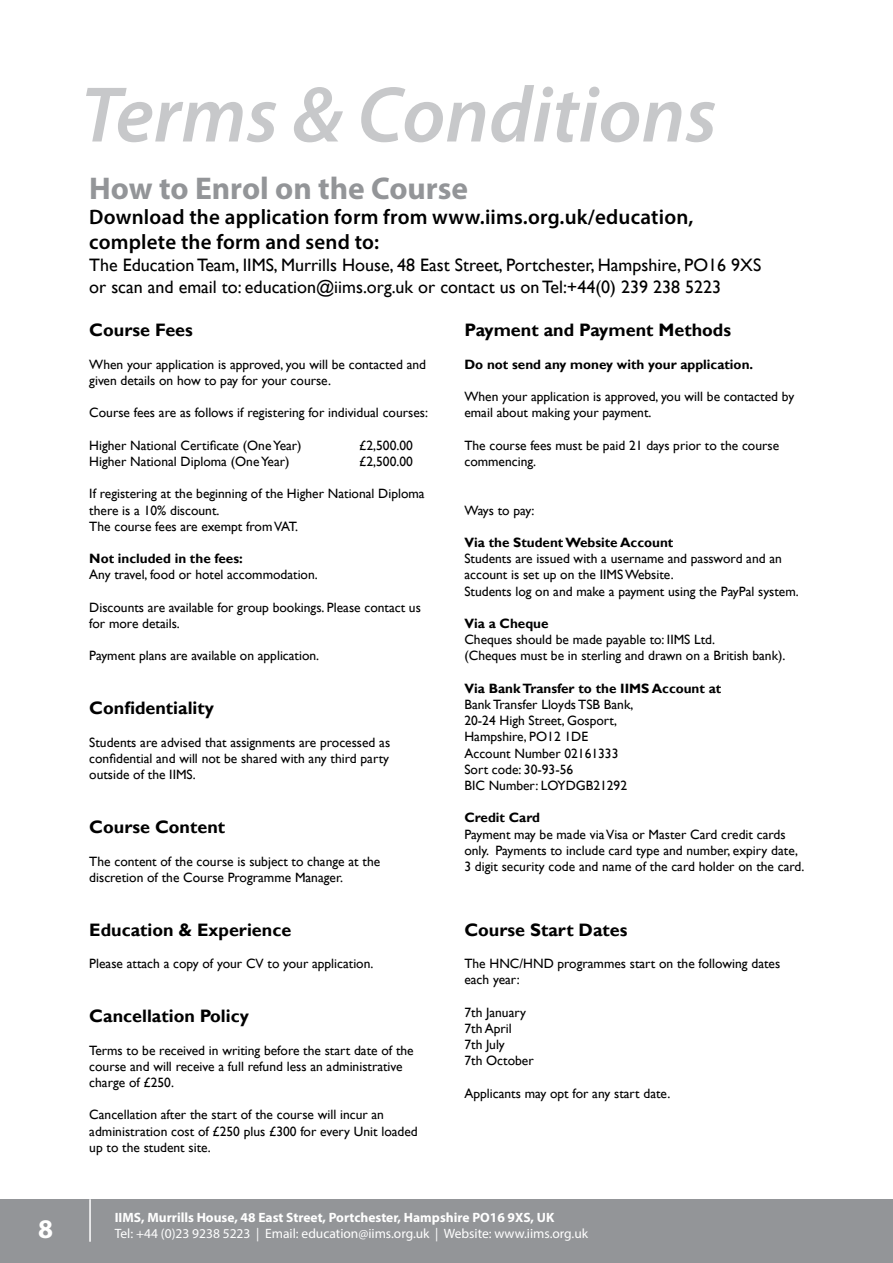
<style>
.page{position:relative;width:893px;height:1263px;background:#fff}
.page>*{position:absolute;margin:0;border:0;box-sizing:border-box;transform-origin:0 0}
.t1{font:italic 600 79.5px "Myriad Pro";color:#c7c8ca}
.t2{font:700 31.5px "Myriad Pro";color:#939598}
.t3{font:700 27px "Myriad Pro";color:#fff}
.t4{font:600 21px/25.2px "Myriad Pro";letter-spacing:.01em;color:#000}
.t5{font:18px/21.6px "Gill Sans";color:#000}
.t6{font:700 18px "Gill Sans";color:#000}
.t7{font:13.5px/16.2px "Gill Sans";color:#000}
.t8{font:700 13.5px "Gill Sans";color:#000}
.t9{font:13.5px "Myriad Pro";color:#fff}
.t10{font:700 13.5px "Myriad Pro";color:#fff}
.t11{font:13.5px "Gill Sans";letter-spacing:-.02em;color:#000}
</style>
<div class="page">
<div style="left:0;top:1199px;width:893px;height:64px;background:#939598"></div>
<hr style="left:89px;top:1199px;width:2px;height:43px;background:#fff">
<h1 class="t1" style="left:81px;top:64px;width:638px">Terms &amp; Conditions</h1>
<h2 class="t2" style="left:89px;top:168px;width:380px">How to Enrol on the Course</h2>
<h3 class="t4" style="left:89px;top:204px;width:606px">Download the application form from www.iims.org.uk/education, complete the form and send to:</h3>
<h3 class="t5" style="left:89px;top:254px;width:673px">The Education Team, IIMS, Murrills House, 48 East Street, Portchester, Hampshire, PO16 9XS or scan and email to: education@iims.org.uk or contact us on Tel:+44(0) 239 238 5223</h3>
<h3 class="t6" style="left:89px;top:319px;width:105px">Course Fees</h3>
<p class="t7" style="left:89px;top:356px;width:338px">When your application is approved, you will be contacted and given details on how to pay for your course.</p>
<p class="t7" style="left:89px;top:405px;width:340px">Course fees are as follows if registering for individual courses:</p>
<p class="t7" style="left:89px;top:437px;width:214px">Higher National Certificate (One Year)</p>
<p class="t7" style="left:359px;top:437px;width:55px">£2,500.00</p>
<p class="t7" style="left:89px;top:454px;width:202px">Higher National Diploma (One Year)</p>
<p class="t7" style="left:359px;top:454px;width:55px">£2,500.00</p>
<p class="t7" style="left:89px;top:486px;width:337px">If registering at the beginning of the Higher National Diploma there is a 10% discount.<br>The course fees are exempt from VAT.</p>
<p class="t8" style="left:89px;top:550px;width:155px">Not included in the fees:</p>
<p class="t7" style="left:89px;top:567px;width:230px">Any travel, food or hotel accommodation.</p>
<p class="t7" style="left:89px;top:599px;width:333px">Discounts are available for group bookings. Please contact us for more details.</p>
<p class="t7" style="left:89px;top:648px;width:231px">Payment plans are available on application.</p>
<h3 class="t6" style="left:89px;top:697px;width:126px">Confidentiality</h3>
<p class="t7" style="left:89px;top:734px;width:302px;text-align:justify">Students are advised that assignments are processed as confidential and will not be shared with any third party outside of the IIMS.</p>
<h3 class="t6" style="left:464px;top:319px;width:268px">Payment and Payment Methods</h3>
<p class="t8" style="left:464px;top:356px;width:290px">Do not send any money with your application.</p>
<p class="t7" style="left:464px;top:389px;width:331px">When your application is approved, you will be contacted by email about making your payment.</p>
<p class="t7" style="left:464px;top:437px;width:316px">The course fees must be paid 21 days prior to the course commencing.</p>
<p class="t11" style="left:464px;top:502px;width:71px">Ways to pay:</p>
<p class="t8" style="left:464px;top:534px;width:210px">Via the Student Website Account</p>
<p class="t7" style="left:464px;top:551px;width:336px">Students are issued with a username and password and an account is set up on the IIMS Website.<br>Students log on and make a payment using the PayPal system.</p>
<p class="t8" style="left:464px;top:615px;width:86px">Via a Cheque</p>
<p class="t7" style="left:464px;top:632px;width:323px">Cheques should be made payable to: IIMS Ltd.<br>(Cheques must be in sterling and drawn on a British bank).</p>
<p class="t8" style="left:464px;top:680px;width:258px">Via Bank Transfer to the IIMS Account at</p>
<p class="t7" style="left:464px;top:697px;width:171px">Bank Transfer Lloyds TSB Bank,<br>20-24 High Street, Gosport,<br>Hampshire, PO12 1DE<br>Account Number 02161333<br>Sort code: 30-93-56<br>BIC Number: LOYDGB21292</p>
<p class="t8" style="left:464px;top:810px;width:77px">Credit Card</p>
<p class="t7" style="left:464px;top:826px;width:341px">Payment may be made via Visa or Master Card credit cards only. Payments to include card type and number, expiry date,<br>3 digit security code and name of the card holder on the card.</p>
<h3 class="t6" style="left:89px;top:816px;width:137px">Course Content</h3>
<p class="t7" style="left:89px;top:853px;width:292px">The content of the course is subject to change at the discretion of the Course Programme Manager.</p>
<h3 class="t6" style="left:89px;top:919px;width:203px">Education &amp; Experience</h3>
<p class="t7" style="left:89px;top:956px;width:286px">Please attach a copy of your CV to your application.</p>
<h3 class="t6" style="left:89px;top:1005px;width:161px">Cancellation Policy</h3>
<p class="t7" style="left:89px;top:1042px;width:326px">Terms to be received in writing before the start date of the course and will receive a full refund less an administrative charge of £250.</p>
<p class="t7" style="left:89px;top:1107px;width:330px">Cancellation after the start of the course will incur an administration cost of £250 plus £300 for every Unit loaded up to the student site.</p>
<h3 class="t6" style="left:464px;top:919px;width:165px">Course Start Dates</h3>
<p class="t7" style="left:464px;top:956px;width:317px">The HNC/HND programmes start on the following dates each year:</p>
<p class="t7" style="left:464px;top:1004px;width:71px">7th January<br>7th April<br>7th July<br>7th October</p>
<p class="t7" style="left:464px;top:1085px;width:207px">Applicants may opt for any start date.</p>
<p class="t10" style="left:115px;top:1209px;width:441px">IIMS, Murrills House, 48 East Street, Portchester, Hampshire PO16 9XS, UK</p>
<h3 class="t3" style="left:38px;top:1211px;width:16px">8</h3>
<p class="t9" style="left:115px;top:1225px;width:475px">Tel: +44 (0)23 9238 5223 | Email: education@iims.org.uk | Website: www.iims.org.uk</p>
</div>
